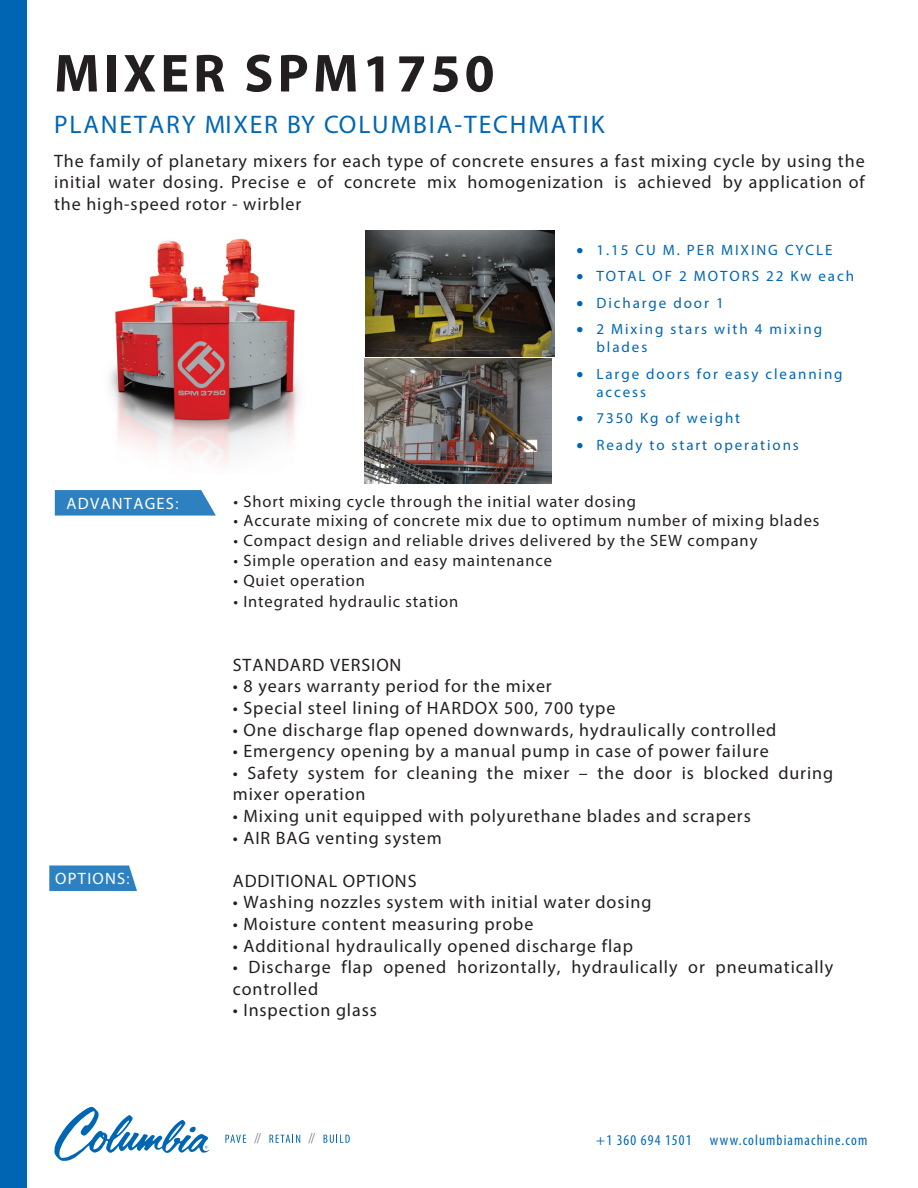
<style>
.page{position:relative;width:918px;height:1188px;background:#fff}
.page>*{position:absolute;margin:0;border:0;box-sizing:border-box;transform-origin:0 0}
.t1{font:700 54px "Myriad Pro";letter-spacing:.075em;color:#231f20}
.t2{font:25.5px "Myriad Pro";letter-spacing:.075em;color:#0066b3}
.t3{font:18px/21.6px "Myriad Pro";letter-spacing:.05em;color:#231f20}
.t4{font:16.5px "Myriad Pro";letter-spacing:.055em;color:#231f20}
.t5{font:16.5px "Myriad Pro";letter-spacing:.075em;color:#fff}
.t6{font:15px/18px "Myriad Pro";letter-spacing:.125em;color:#0066b3}
.t7{font:condensed 15px "Myriad Pro";letter-spacing:.075em;color:#0066b3}
.s1{font-stretch:condensed}
</style>
<div class="page">
<div style="left:0;top:0;width:27px;height:1188px;background:#0066b3"></div>
<svg style="left:54px;top:1107px;width:156px;height:54px"></svg>
<svg style="left:225px;top:1135px;width:21px;height:8px"></svg>
<svg style="left:254px;top:1133px;width:7px;height:10px"></svg>
<svg style="left:269px;top:1135px;width:31px;height:8px"></svg>
<svg style="left:308px;top:1133px;width:7px;height:10px"></svg>
<svg style="left:324px;top:1135px;width:26px;height:8px"></svg>
<svg style="left:49px;top:865px;width:88px;height:26px;background:#3b89c4"></svg>
<svg style="left:55px;top:490px;width:161px;height:26px;background:#3b89c4"></svg>
<img style="left:109px;top:238px;width:190px;height:228px">
<img style="left:365px;top:230px;width:190px;height:127px">
<img style="left:364px;top:359px;width:187px;height:124px">
<h1 class="t1" style="left:54px;top:38px;width:442px">MIXER SPM1750</h1>
<h2 class="t2" style="left:54px;top:109px;width:552px">PLANETARY MIXER BY COLUMBIA-TECHMATIK</h2>
<p class="t3" style="left:54px;top:150px;width:812px;text-align:justify">The family of planetary mixers for each type of concrete ensures a fast mixing cycle by using the initial water dosing. Precise e of concrete mix homogenization is achieved by application of the high-speed rotor - wirbler</p>
<p class="t5" style="left:67px;top:493px;width:114px">ADVANTAGES<span class="s1">:</span></p>
<p class="t5" style="left:55px;top:868px;width:76px">OPTIONS<span class="s1">:</span></p>
<p class="t6" style="left:576px;top:240px;width:258px">• 1.15 CU M. PER MIXING CYCLE</p>
<p class="t6" style="left:576px;top:267px;width:279px">• TOTAL OF 2 MOTORS 22 Kw each</p>
<p class="t6" style="left:576px;top:293px;width:149px">• Dicharge door 1</p>
<p class="t6" style="left:596px;top:320px;width:227px;text-indent:-20px">• 2 Mixing stars with 4 mixing blades</p>
<p class="t6" style="left:596px;top:365px;width:248px;text-indent:-20px">• Large doors for easy cleanning access</p>
<p class="t6" style="left:576px;top:409px;width:165px">• 7350 Kg of weight</p>
<p class="t6" style="left:576px;top:436px;width:224px">• Ready to start operations</p>
<p class="t4" style="left:233px;top:491px;width:404px">• Short mixing cycle through the initial water dosing</p>
<p class="t4" style="left:233px;top:511px;width:587px">• Accurate mixing of concrete mix due to optimum number of mixing blades</p>
<p class="t4" style="left:233px;top:530px;width:526px">• Compact design and reliable drives delivered by the SEW company</p>
<p class="t4" style="left:233px;top:550px;width:320px">• Simple operation and easy maintenance</p>
<p class="t4" style="left:233px;top:570px;width:133px">• Quiet operation</p>
<p class="t4" style="left:233px;top:591px;width:226px">• Integrated hydraulic station</p>
<p class="t3" style="left:233px;top:654px;width:170px">STANDARD VERSION</p>
<p class="t3" style="left:233px;top:675px;width:321px">• 8 years warranty period for the mixer</p>
<p class="t3" style="left:233px;top:697px;width:384px">• Special steel lining of HARDOX 500, 700 type</p>
<p class="t3" style="left:233px;top:719px;width:545px">• One discharge flap opened downwards, hydraulically controlled</p>
<p class="t3" style="left:233px;top:740px;width:537px">• Emergency opening by a manual pump in case of power failure</p>
<p class="t3" style="left:233px;top:762px;width:602px">• Safety system for cleaning the mixer – the door is blocked during mixer operation</p>
<p class="t3" style="left:233px;top:805px;width:520px">• Mixing unit equipped with polyurethane blades and scrapers</p>
<p class="t3" style="left:233px;top:827px;width:211px">• AIR BAG venting system</p>
<p class="t3" style="left:233px;top:870px;width:185px">ADDITIONAL OPTIONS</p>
<p class="t3" style="left:233px;top:891px;width:420px">• Washing nozzles system with initial water dosing</p>
<p class="t3" style="left:233px;top:913px;width:302px">• Moisture content measuring probe</p>
<p class="t3" style="left:233px;top:935px;width:402px">• Additional hydraulically opened discharge flap</p>
<p class="t3" style="left:233px;top:956px;width:602px">• Discharge flap opened horizontally, hydraulically or pneumatically controlled</p>
<p class="t3" style="left:233px;top:999px;width:146px">• Inspection glass</p>
<p class="t7" style="left:596px;top:1131px;width:273px">+1 360 694 1501 www.columbiamachine.com</p>
</div>
